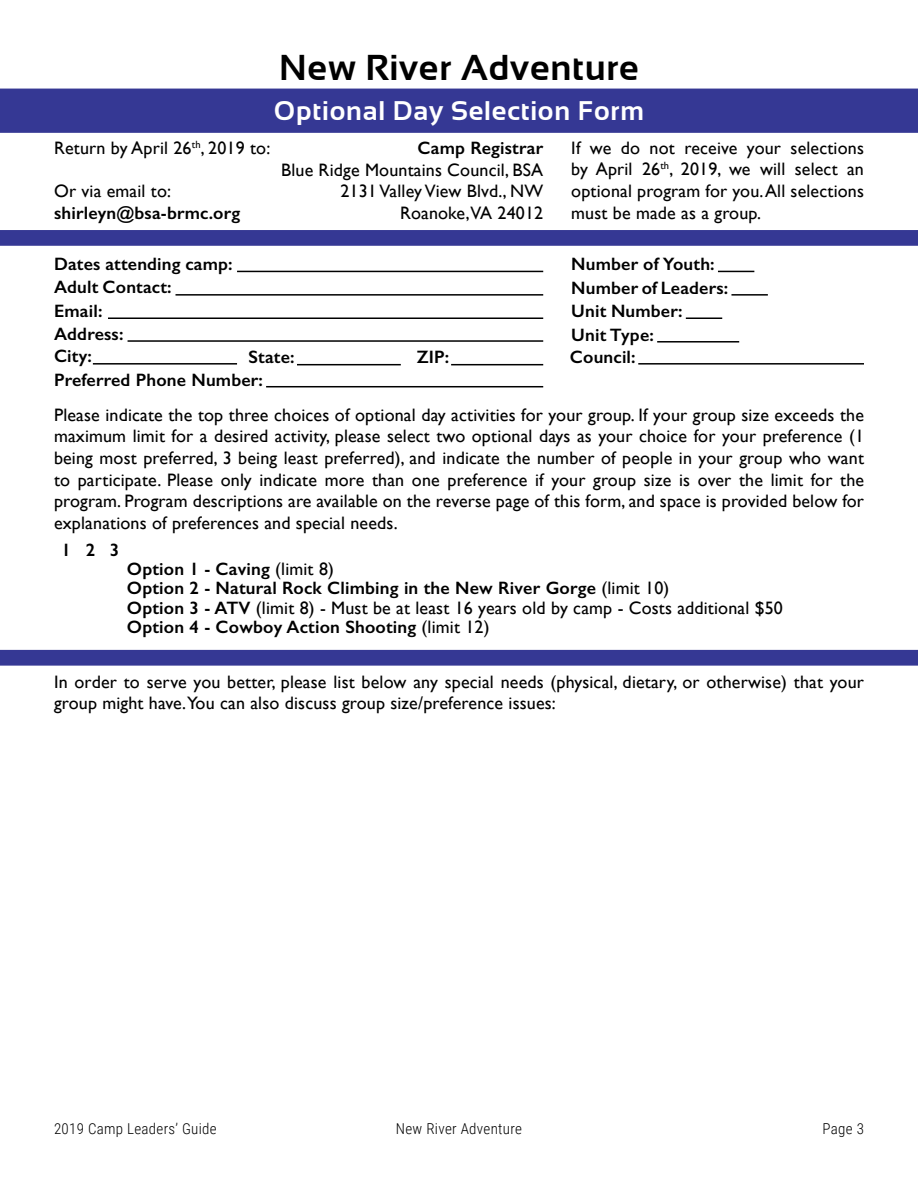
<style>
.page{position:relative;width:918px;height:1188px;background:#fff}
.page>*{position:absolute;margin:0;border:0;box-sizing:border-box;transform-origin:0 0}
.t1{font:700 36px "Sansation";letter-spacing:.02em;color:#000}
.t2{font:700 27px "Sansation";letter-spacing:.03em;color:#fff}
.t3{font:18px/21.6px "Gill Sans";letter-spacing:.01em;color:#000;text-align:justify}
.t4{font:600 18px/23.1px "Gill Sans";letter-spacing:.01em;color:#000}
.t5{font:300 15px "Roboto Condensed";letter-spacing:.02em;color:#000}
.s1{font-weight:400}
.s2{font-weight:600}
</style>
<div class="page">
<div style="left:0;top:230px;width:918px;height:16px;background:#353894"></div>
<div style="left:0;top:650px;width:918px;height:16px;background:#353894"></div>
<hr style="left:237px;top:271px;width:306px;height:1px;background:#000">
<hr style="left:176px;top:294px;width:367px;height:2px;background:#000">
<hr style="left:266px;top:386px;width:277px;height:1px;background:#000">
<hr style="left:128px;top:340px;width:415px;height:2px;background:#000">
<hr style="left:93px;top:363px;width:144px;height:2px;background:#000">
<hr style="left:451px;top:364px;width:92px;height:1px;background:#000">
<hr style="left:297px;top:364px;width:104px;height:1px;background:#000">
<hr style="left:108px;top:317px;width:435px;height:2px;background:#000">
<hr style="left:718px;top:271px;width:36px;height:1px;background:#000">
<hr style="left:731px;top:294px;width:37px;height:2px;background:#000">
<hr style="left:686px;top:317px;width:36px;height:2px;background:#000">
<hr style="left:657px;top:341px;width:82px;height:2px;background:#000">
<hr style="left:638px;top:363px;width:226px;height:2px;background:#000">
<div style="left:0;top:89px;width:918px;height:44px;background:#353894"></div>
<h1 class="t1" style="left:279px;top:48px;width:361px">New River Adventure</h1>
<h2 class="t2" style="left:274px;top:96px;width:372px">Optional Day Selection Form</h2>
<p class="t3" style="left:54px;top:137px;width:218px">Return by April 26<sup>th</sup>, 2019 to:</p>
<p class="t4" style="left:418px;top:136px;width:127px">Camp Registrar</p>
<p class="t3" style="left:281px;top:159px;width:264px;text-align:right">Blue Ridge Mountains Council, BSA<br>2131 Valley View Blvd., NW<br>Roanoke,VA 24012</p>
<p class="t3" style="left:54px;top:180px;width:119px">Or via email to:</p>
<p class="t4" style="left:54px;top:201px;width:188px">shirleyn@bsa-brmc.org</p>
<p class="t4" style="left:54px;top:252px;width:180px">Dates attending camp:<br>Adult Contact:</p>
<p class="t4" style="left:54px;top:322px;width:71px">Address:</p>
<p class="t4" style="left:54px;top:368px;width:211px">Preferred Phone Number:</p>
<p class="t4" style="left:54px;top:299px;width:50px">Email:</p>
<p class="t4" style="left:54px;top:344px;width:39px">City:</p>
<p class="t4" style="left:248px;top:345px;width:48px">State:</p>
<p class="t4" style="left:417px;top:345px;width:34px">ZIP:</p>
<p class="t3" style="left:571px;top:137px;width:294px">If we do not receive your selections by April 26<sup>th</sup>, 2019, we will select an optional program for you. All selections must be made as a group.</p>
<p class="t4" style="left:570px;top:253px;width:160px">Number of Youth:<br>Number of Leaders:<br>Unit Number:<br>Unit Type:<br>Council:</p>
<p class="t3" style="left:54px;top:404px;width:812px">Please indicate the top three choices of optional day activities for your group. If your group size exceeds the maximum limit for a desired activity, please select two optional days as your choice for your preference (1 being most preferred, 3 being least preferred), and indicate the number of people in your group who want to participate. Please only indicate more than one preference if your group size is over the limit for the program. Program descriptions are available on the reverse page of this form, and space is provided below for explanations of preferences and special needs.</p>
<p class="t4" style="left:61px;top:539px;width:60px">123</p>
<p class="t4" style="left:127px;top:559px;width:544px;line-height:19.4px">Option 1 - Caving <span class="s1">(limit 8)<br></span>Option 2 - Natural Rock Climbing in the New River Gorge <span class="s1">(limit 10)</span></p>
<p class="t4" style="left:127px;top:615px;width:364px">Option 4 - Cowboy Action Shooting <span class="s1">(limit 12)</span></p>
<p class="t3" style="left:127px;top:597px;width:657px"><span class="s2">Option 3 - ATV</span> (limit 8) - Must be at least 16 years old by camp - Costs additional $50</p>
<p class="t3" style="left:54px;top:671px;width:812px">In order to serve you better, please list below any special needs (physical, dietary, or otherwise) that your group might have.You can also discuss group size/preference issues:</p>
<p class="t5" style="left:54px;top:1118px;width:164px">2019 Camp Leaders’ Guide</p>
<p class="t5" style="left:396px;top:1118px;width:128px">New River Adventure</p>
<p class="t5" style="left:823px;top:1118px;width:43px">Page 3</p>
</div>
